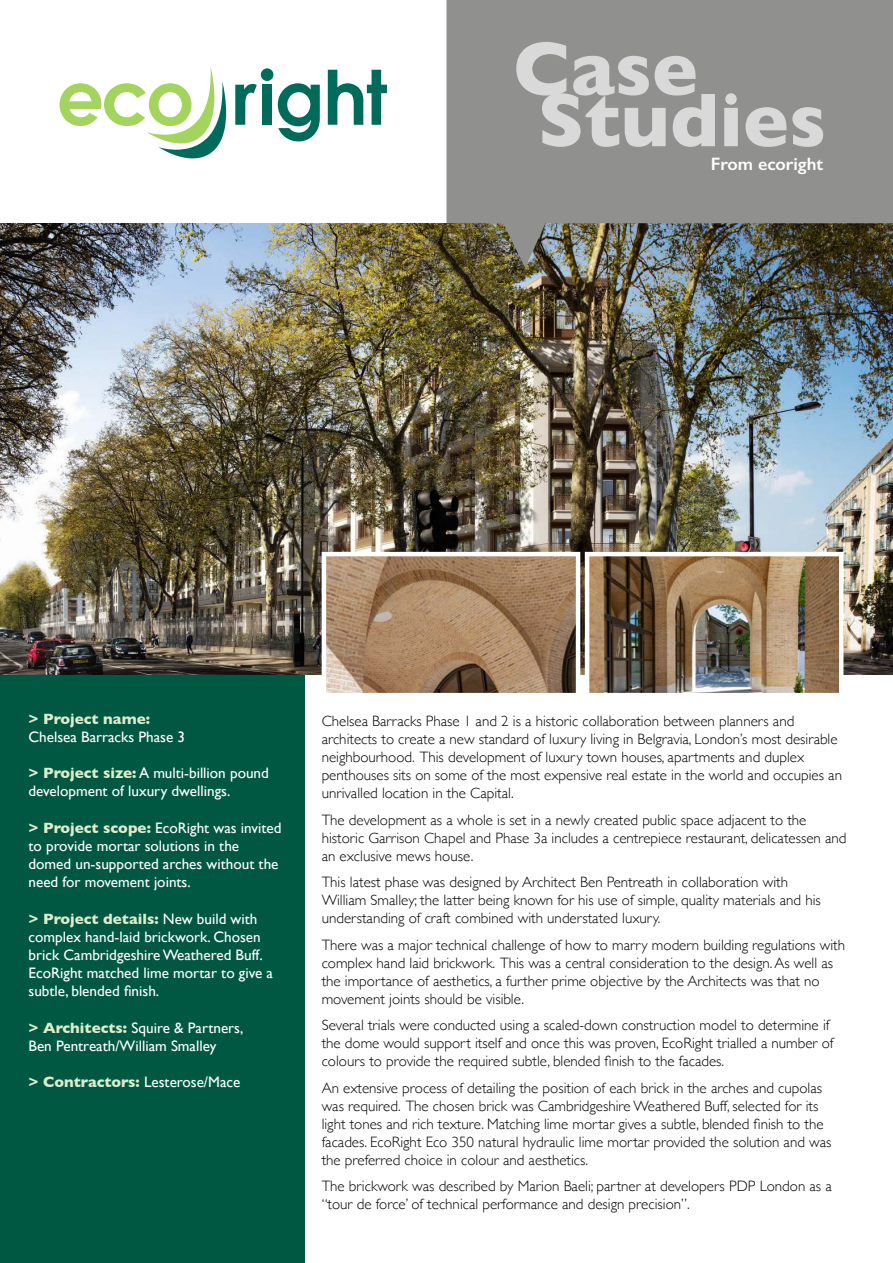
<style>
.page{position:relative;width:893px;height:1263px;background:#fff}
.page>*{position:absolute;margin:0;border:0;box-sizing:border-box;transform-origin:0 0}
.t1{font:600 18px "Gill Sans";color:#fff}
.t2{font:15.15px/18.1px "Gill Sans";color:#fff}
.t3{font:700 15.15px "Gill Sans";color:#dfeccb}
.t4{font:300 15px/18px "Gill Sans";color:#000}
.s1{font-weight:700;color:#dfeccb}
</style>
<div class="page">
<div style="left:0;top:674px;width:304px;height:589px;background:#005843"></div>
<img style="left:0;top:223px;width:893px;height:451px">
<svg style="left:235px;top:84px;width:22px;height:41px"></svg>
<div style="left:262px;top:85px;width:10px;height:40px;background:#006b5b"></div>
<svg style="left:328px;top:70px;width:59px;height:55px"></svg>
<div style="left:261px;top:68px;width:12px;height:13px;background:#006b5b;border-radius:50%"></div>
<svg style="left:278px;top:83px;width:42px;height:58px"></svg>
<svg style="left:60px;top:67px;width:166px;height:91px"></svg>
<img style="left:446px;top:0;width:447px;height:268px">
<svg style="left:516px;top:42px;width:307px;height:105px;background:#aaa"></svg>
<img style="left:327px;top:557px;width:248px;height:135px">
<div style="left:322px;top:552px;width:258px;height:145px;border:4px solid #fff"></div>
<img style="left:590px;top:557px;width:248px;height:135px">
<div style="left:585px;top:552px;width:258px;height:145px;border:4px solid #fff"></div>
<p class="t1" style="left:711px;top:153px;width:114px">From ecoright</p>
<p class="t3" style="left:29px;top:706px;width:123px">&gt; Project name:</p>
<p class="t2" style="left:29px;top:727px;width:158px">Chelsea Barracks Phase 3</p>
<p class="t2" style="left:29px;top:764px;width:242px"><span class="s1">&gt; Project size:</span> A multi-billion pound development of luxury dwellings.</p>
<p class="t2" style="left:29px;top:818px;width:255px"><span class="s1">&gt; Project scope:</span> EcoRight was invited to provide mortar solutions in the domed un-supported arches without the need for movement joints.</p>
<p class="t2" style="left:29px;top:909px;width:246px"><span class="s1">&gt; Project details:</span> New build with complex hand-laid brickwork. Chosen brick Cambridgeshire Weathered Buff.<br>EcoRight matched lime mortar to give a subtle, blended finish.</p>
<p class="t2" style="left:29px;top:1018px;width:216px"><span class="s1">&gt; Architects:</span> Squire &amp; Partners,<br>Ben Pentreath/William Smalley</p>
<p class="t2" style="left:29px;top:1073px;width:213px"><span class="s1">&gt; Contractors:</span> Lesterose/Mace</p>
<p class="t4" style="left:322px;top:712px;width:522px">Chelsea Barracks Phase 1 and 2 is a historic collaboration between planners and architects to create a new standard of luxury living in Belgravia, London’s most desirable neighbourhood. This development of luxury town houses, apartments and duplex penthouses sits on some of the most expensive real estate in the world and occupies an unrivalled location in the Capital.</p>
<p class="t4" style="left:322px;top:810px;width:526px">The development as a whole is set in a newly created public space adjacent to the historic Garrison Chapel and Phase 3a includes a centrepiece restaurant, delicatessen and an exclusive mews house.</p>
<p class="t4" style="left:322px;top:873px;width:501px">This latest phase was designed by Architect Ben Pentreath in collaboration with<br>William Smalley; the latter being known for his use of simple, quality materials and his understanding of craft combined with understated luxury.</p>
<p class="t4" style="left:322px;top:935px;width:525px">There was a major technical challenge of how to marry modern building regulations with complex hand laid brickwork. This was a central consideration to the design. As well as the importance of aesthetics, a further prime objective by the Architects was that no movement joints should be visible.</p>
<p class="t4" style="left:322px;top:1016px;width:513px">Several trials were conducted using a scaled-down construction model to determine if the dome would support itself and once this was proven, EcoRight trialled a number of colours to provide the required subtle, blended finish to the facades.</p>
<p class="t4" style="left:322px;top:1078px;width:511px">An extensive process of detailing the position of each brick in the arches and cupolas was required. The chosen brick was Cambridgeshire Weathered Buff, selected for its light tones and rich texture. Matching lime mortar gives a subtle, blended finish to the facades. EcoRight Eco 350 natural hydraulic lime mortar provided the solution and was the preferred choice in colour and aesthetics.</p>
<p class="t4" style="left:322px;top:1177px;width:512px">The brickwork was described by Marion Baeli; partner at developers PDP London as a “tour de force’ of technical performance and design precision”.</p>
</div>
